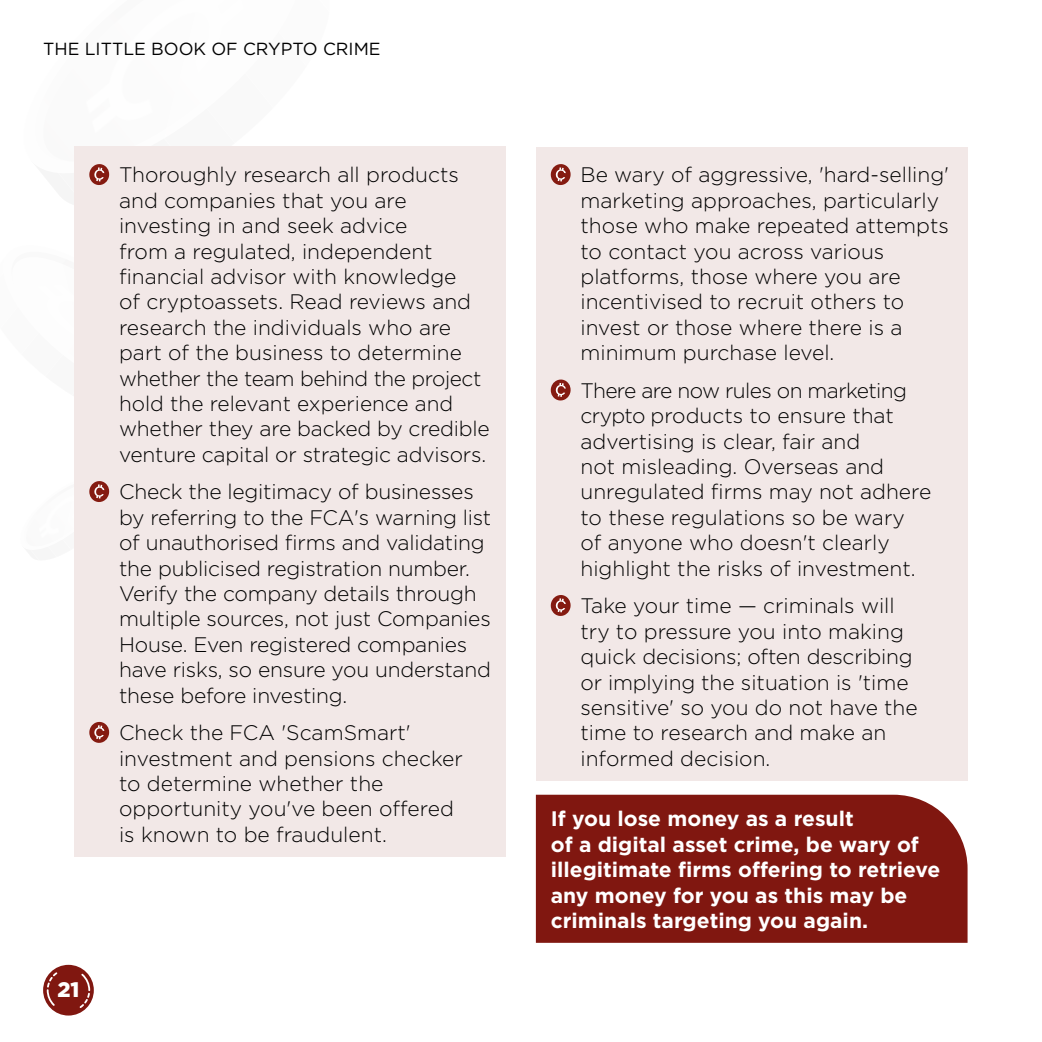
<style>
.page{position:relative;width:1042px;height:1042px;background:#fff}
.page>*{position:absolute;margin:0;border:0;box-sizing:border-box;transform-origin:0 0}
.t1{font:300 21px/25.4px "Gotham";color:#000}
.t2{font:700 21px/25.4px "Gotham";color:#fff}
.t3{font:900 21px "Gotham";color:#fff}
.t4{font:17.5px "Gotham";color:#000}
</style>
<div class="page">
<div style="left:74px;top:147px;width:432px;height:709px;background:#f2e8e7"></div>
<svg style="left:74px;top:146px;width:257px;height:39px"></svg>
<svg style="left:89px;top:481px;width:21px;height:21px"></svg>
<svg style="left:89px;top:722px;width:20px;height:21px"></svg>
<div style="left:536px;top:147px;width:431px;height:633px;background:#f2e8e7"></div>
<svg style="left:551px;top:164px;width:19px;height:21px"></svg>
<svg style="left:551px;top:379px;width:19px;height:21px"></svg>
<svg style="left:551px;top:595px;width:19px;height:21px"></svg>
<div style="left:536px;top:795px;width:431px;height:148px;background:#801710"></div>
<svg style="left:43px;top:965px;width:51px;height:50px"></svg>
<p class="t4" style="left:43px;top:38px;width:339px">THE LITTLE BOOK OF CRYPTO CRIME</p>
<p class="t1" style="left:119px;top:162px;width:372px">Thoroughly research all products and companies that you are investing in and seek advice<br>from a regulated, independent financial advisor with knowledge<br>of cryptoassets. Read reviews and research the individuals who are part of the business to determine whether the team behind the project hold the relevant experience and whether they are backed by credible venture capital or strategic advisors.</p>
<p class="t1" style="left:119px;top:479px;width:374px">Check the legitimacy of businesses by referring to the FCA's warning list of unauthorised firms and validating the publicised registration number.<br>Verify the company details through multiple sources, not just Companies House. Even registered companies have risks, so ensure you understand these before investing.</p>
<p class="t1" style="left:119px;top:719px;width:345px">Check the FCA 'ScamSmart' investment and pensions checker to determine whether the opportunity you've been offered is known to be fraudulent.</p>
<p class="t3" style="left:57px;top:975px;width:23px">21</p>
<p class="t1" style="left:580px;top:162px;width:370px">Be wary of aggressive, 'hard-selling' marketing approaches, particularly those who make repeated attempts to contact you across various platforms, those where you are incentivised to recruit others to invest or those where there is a minimum purchase level.</p>
<p class="t1" style="left:580px;top:377px;width:352px">There are now rules on marketing crypto products to ensure that advertising is clear, fair and<br>not misleading. Overseas and unregulated firms may not adhere to these regulations so be wary<br>of anyone who doesn't clearly highlight the risks of investment.</p>
<p class="t1" style="left:580px;top:593px;width:339px">Take your time — criminals will try to pressure you into making quick decisions; often describing or implying the situation is 'time sensitive' so you do not have the time to research and make an informed decision.</p>
<p class="t2" style="left:551px;top:806px;width:391px">If you lose money as a result<br>of a digital asset crime, be wary of illegitimate firms offering to retrieve any money for you as this may be criminals targeting you again.</p>
</div>
